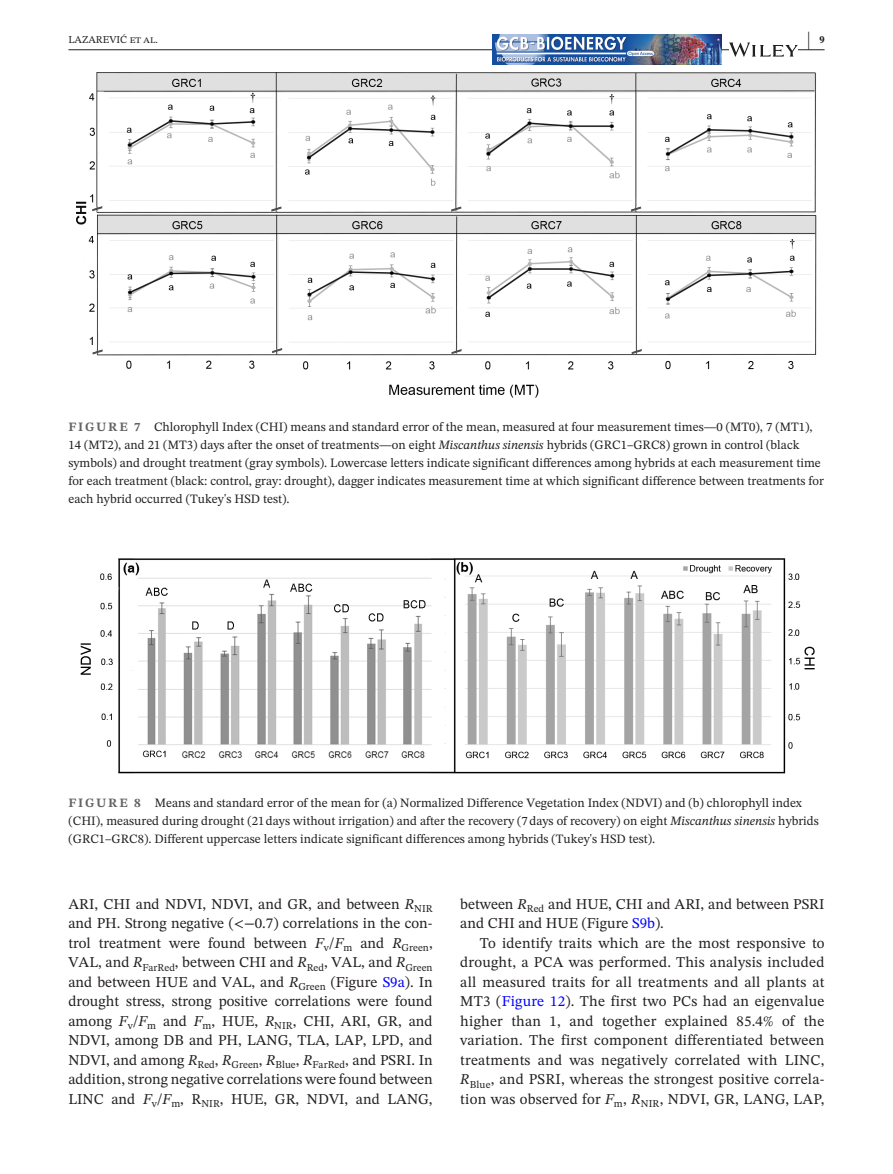
<style>
.page{position:relative;width:893px;height:1174px;background:#fff}
.page>*{position:absolute;margin:0;border:0;box-sizing:border-box;transform-origin:0 0}
.t1{font:700 21px "STIX Two Text";color:#231f20;scale:.42 1}
.t2{font:15px/19.5px "STIX Two Text";color:#231f20;text-align:justify}
.t3{font:12.75px/18px "STIX Two Text";color:#231f20}
.t4{font:10.5px "STIX Two Text";color:#231f20}
.t5{font:700 10.5px "STIX Two Text";color:#231f20}
.s1{font-weight:700;color:#636366}
.s2{font-style:italic}
.s3{font-family:"STIX"}
.s4{color:#00f}
</style>
<div class="page">
<hr style="left:68px;top:49px;width:756px;height:1px;background:#231f20">
<img style="left:492px;top:35px;width:229px;height:30px">
<svg style="left:729px;top:43px;width:69px;height:14px"></svg>
<img style="left:76px;top:72px;width:741px;height:326px">
<img style="left:80px;top:558px;width:735px;height:216px">
<h1 class="t1" style="left:807px;top:24px;width:8px">|</h1>
<p class="t4" style="left:68px;top:32px;width:91px">LAZAREVIĆ et al.</p>
<p class="t5" style="left:819px;top:32px;width:7px">9</p>
<p class="t3" style="left:68px;top:418px;width:757px"><span class="s1">FIGURE 7</span> Chlorophyll Index (CHI) means and standard error of the mean, measured at four measurement times—0 (MT0), 7 (MT1), 14 (MT2), and 21 (MT3) days after the onset of treatments—on eight <span class="s2">Miscanthus sinensis</span> hybrids (GRC1–GRC8) grown in control (black symbols) and drought treatment (gray symbols). Lowercase letters indicate significant differences among hybrids at each measurement time for each treatment (black: control, gray: drought), dagger indicates measurement time at which significant difference between treatments for each hybrid occurred (Tukey's HSD test).</p>
<p class="t3" style="left:68px;top:794px;width:752px"><span class="s1">FIGURE 8</span> Means and standard error of the mean for (a) Normalized Difference Vegetation Index (NDVI) and (b) chlorophyll index (CHI), measured during drought (21days without irrigation) and after the recovery (7days of recovery) on eight <span class="s2">Miscanthus sinensis</span> hybrids (GRC1–GRC8). Different uppercase letters indicate significant differences among hybrids (Tukey's HSD test).</p>
<p class="t2" style="left:68px;top:894px;width:366px">ARI, CHI and NDVI, NDVI, and GR, and between <span class="s2">R</span><sub>NIR </sub>and PH. Strong negative (<span class="s3">&lt;</span>−0.7) correlations in the con&shy;trol treatment were found between <span class="s2">F</span><sub>v</sub>/<span class="s2">F</span><sub>m</sub> and <span class="s2">R</span><sub>Green</sub>, VAL, and <span class="s2">R</span><sub>FarRed</sub>, between CHI and <span class="s2">R</span><sub>Red</sub>, VAL, and <span class="s2">R</span><sub>Green </sub>and between HUE and VAL, and <span class="s2">R</span><sub>Green</sub> (Figure <span class="s4">S9a</span>). In drought stress, strong positive correlations were found among <span class="s2">F</span><sub>v</sub>/<span class="s2">F</span><sub>m</sub> and <span class="s2">F</span><sub>m</sub>, HUE, <span class="s2">R</span><sub>NIR</sub>, CHI, ARI, GR, and NDVI, among DB and PH, LANG, TLA, LAP, LPD, and NDVI, and among <span class="s2">R</span><sub>Red</sub>, <span class="s2">R</span><sub>Green</sub>, <span class="s2">R</span><sub>Blue</sub>, <span class="s2">R</span><sub>FarRed</sub>, and PSRI. In addition, strong negative correlations were found between LINC and <span class="s2">F</span><sub>v</sub>/<span class="s2">F</span><sub>m</sub>, R<sub>NIR</sub>, HUE, GR, NDVI, and LANG,</p>
<p class="t2" style="left:460px;top:894px;width:366px">between <span class="s2">R</span><sub>Red</sub> and HUE, CHI and ARI, and between PSRI and CHI and HUE (Figure <span class="s4">S9b</span>).</p>
<p class="t2" style="left:460px;top:933px;width:366px;text-indent:20px">To identify traits which are the most responsive to drought, a PCA was performed. This analysis included all measured traits for all treatments and all plants at MT3 (<span class="s4">Figure 12</span>). The first two PCs had an eigenvalue higher than 1, and together explained 85.4% of the variation. The first component differentiated between treatments and was negatively correlated with LINC, <span class="s2">R</span><sub>Blue</sub>, and PSRI, whereas the strongest positive correla&shy;tion was observed for <span class="s2">F</span><sub>m</sub>, <span class="s2">R</span><sub>NIR</sub>, NDVI, GR, LANG, LAP,</p>
</div>
